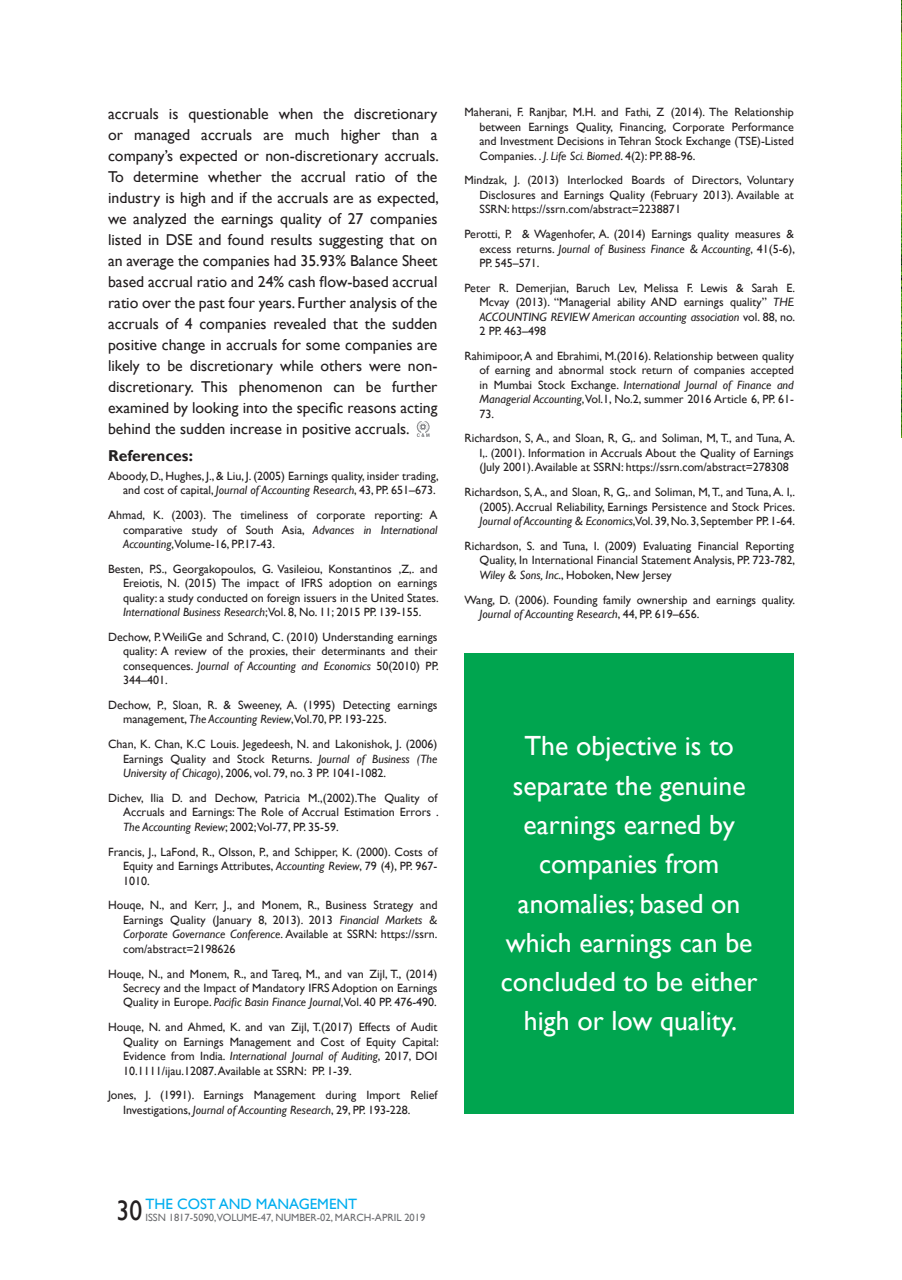
<style>
.page{position:relative;width:902px;height:1280px;background:#fff}
.page>*{position:absolute;margin:0;border:0;box-sizing:border-box;transform-origin:0 0}
.body_text{font:27.75px/39.3px "Gill Sans";color:#fff;text-align:center}
.body_text-2{font:15.75px/21px "Gill Sans";color:#231f20;text-align:justify}
.Reference_heading{font:700 15.75px "Gill Sans";color:#231f20}
.t1{font:15px "Gill Sans";color:#00aeef}
.reference_body{font:12px/14.4px "Gill Sans";color:#231f20;text-align:justify}
.t2{font:10.5px "Gill Sans";color:#6c6d70}
.s1{font-style:italic}
.s2{font-size:28.2px;color:#231f20}
</style>
<div class="page">
<svg style="left:416px;top:421px;width:13px;height:16px"></svg>
<div style="left:464px;top:653px;width:329px;height:461px;background:#00a54f"></div>
<img style="left:901px;top:0;width:1px;height:438px">
<p class="body_text-2" style="left:108px;top:103px;width:332px">accruals is questionable when the discretionary or managed accruals are much higher than a company’s expected or non-discretionary accruals.<br>To determine whether the accrual ratio of the industry is high and if the accruals are as expected, we analyzed the earnings quality of 27 companies listed in DSE and found results suggesting that on an average the companies had 35.93% Balance Sheet based accrual ratio and 24% cash flow-based accrual ratio over the past four years. Further analysis of the accruals of 4 companies revealed that the sudden positive change in accruals for some companies are likely to be discretionary while others were non&shy;discretionary. This phenomenon can be further examined by looking into the specific reasons acting behind the sudden increase in positive accruals.</p>
<p class="Reference_heading" style="left:108px;top:446px;width:86px">References:</p>
<p class="reference_body" style="left:108px;top:468px;width:332px;text-align:right">Aboody, D., Hughes, J., &amp; Liu, J. (2005) Earnings quality, insider trading, and cost of capital, <span class="s1">Journal of Accounting Research</span>, 43, PP. 651–673.</p>
<p class="reference_body" style="left:123px;top:508px;width:316px;text-indent:-15px">Ahmad, K. (2003). The timeliness of corporate reporting: A comparative study of South Asia, <span class="s1">Advances in International Accounting</span>,Volume-16, PP.17-43.</p>
<p class="reference_body" style="left:123px;top:561px;width:317px;text-indent:-15px">Besten, P.S., Georgakopoulos, G. Vasileiou, Konstantinos ,Z,. and Ereiotis, N. (2015) The impact of IFRS adoption on earnings quality: a study conducted on foreign issuers in the United States.<br><span class="s1">International Business Research</span>;Vol. 8, No. 11; 2015 PP. 139-155.</p>
<p class="reference_body" style="left:123px;top:630px;width:317px;text-indent:-15px">Dechow, P. WeiliGe and Schrand, C. (2010) Understanding earnings quality: A review of the proxies, their determinants and their consequences. <span class="s1">Journal of Accounting and Economics</span> 50(2010) PP.<br>344–401.</p>
<p class="reference_body" style="left:123px;top:698px;width:316px;text-indent:-15px">Dechow, P., Sloan, R. &amp; Sweeney, A. (1995) Detecting earnings management, <span class="s1">The Accounting Review</span>,Vol.70, PP. 193-225.</p>
<p class="reference_body" style="left:123px;top:737px;width:316px;text-indent:-15px">Chan, K. Chan, K.C Louis. Jegedeesh, N. and Lakonishok, J. (2006)<br>Earnings Quality and Stock Returns. <span class="s1">Journal of Business (The University of Chicago)</span>, 2006, vol. 79, no. 3 PP. 1041-1082.</p>
<p class="reference_body" style="left:123px;top:791px;width:317px;text-indent:-15px">Dichev, Ilia D. and Dechow, Patricia M.,(2002).The Quality of Accruals and Earnings: The Role of Accrual Estimation Errors .<br><span class="s1">The Accounting Review</span>; 2002;Vol-77, PP. 35-59.</p>
<p class="reference_body" style="left:123px;top:844px;width:316px;text-indent:-15px">Francis, J., LaFond, R., Olsson, P., and Schipper, K. (2000). Costs of Equity and Earnings Attributes, <span class="s1">Accounting Review</span>, 79 (4), PP. 967- 1010.</p>
<p class="reference_body" style="left:123px;top:898px;width:316px;text-indent:-15px">Houqe, N., and Kerr, J., and Monem, R., Business Strategy and Earnings Quality (January 8, 2013). 2013 <span class="s1">Financial Markets &amp; Corporate Governance Conference</span>. Available at SSRN: https://ssrn. com/abstract=2198626</p>
<p class="reference_body" style="left:123px;top:966px;width:316px;text-indent:-15px">Houqe, N., and Monem, R., and Tareq, M., and van Zijl, T., (2014)<br>Secrecy and the Impact of Mandatory IFRS Adoption on Earnings Quality in Europe. <span class="s1">Pacific Basin Finance Journal</span>,Vol. 40 PP. 476-490.</p>
<p class="reference_body" style="left:123px;top:1020px;width:317px;text-indent:-15px">Houqe, N. and Ahmed, K. and van Zijl, T.(2017) Effects of Audit Quality on Earnings Management and Cost of Equity Capital:<br>Evidence from India. <span class="s1">International Journal of Auditing</span>, 2017, DOI 10.1111/ijau.12087. Available at SSRN: PP. 1-39.</p>
<p class="reference_body" style="left:123px;top:1088px;width:316px;text-indent:-15px">Jones, J. (1991). Earnings Management during Import Relief<br>Investigations, <span class="s1">Journal of Accounting Research</span>, 29, PP. 193-228.</p>
<p class="reference_body" style="left:479px;top:105px;width:316px;text-indent:-15px">Maherani, F. Ranjbar, M.H. and Fathi, Z (2014). The Relationship between Earnings Quality, Financing, Corporate Performance and Investment Decisions in Tehran Stock Exchange (TSE)-Listed Companies. . <span class="s1">J. Life Sci. Biomed</span>. 4(2): PP. 88-96.</p>
<p class="reference_body" style="left:479px;top:173px;width:316px;text-indent:-15px">Mindzak, J. (2013) Interlocked Boards of Directors, Voluntary Disclosures and Earnings Quality (February 2013). Available at SSRN: https://ssrn.com/abstract=2238871</p>
<p class="reference_body" style="left:479px;top:227px;width:317px;text-indent:-15px">Perotti, P. &amp; Wagenhofer, A. (2014) Earnings quality measures &amp; excess returns. <span class="s1">Journal of Business Finance &amp; Accounting</span>, 41(5-6), PP. 545–571.</p>
<p class="reference_body" style="left:479px;top:280px;width:317px;text-indent:-15px">Peter R. Demerjian, Baruch Lev, Melissa F. Lewis &amp; Sarah E.<br>Mcvay (2013). “Managerial ability AND earnings quality” <span class="s1">THE ACCOUNTING REVIEW American accounting association</span> vol. 88, no.<br>2 PP. 463–498</p>
<p class="reference_body" style="left:479px;top:349px;width:316px;text-indent:-15px">Rahimipoor, A and Ebrahimi, M.(2016). Relationship between quality of earning and abnormal stock return of companies accepted in Mumbai Stock Exchange. <span class="s1">International Journal of Finance and Managerial Accounting</span>, Vol.1, No.2, summer 2016 Article 6, PP. 61- 73.</p>
<p class="reference_body" style="left:479px;top:431px;width:317px;text-indent:-15px">Richardson, S, A., and Sloan, R, G,. and Soliman, M, T., and Tuna, A.<br>I,. (2001). Information in Accruals About the Quality of Earnings (July 2001). Available at SSRN: https://ssrn.com/abstract=278308</p>
<p class="reference_body" style="left:479px;top:485px;width:317px;text-indent:-15px">Richardson, S, A., and Sloan, R, G,. and Soliman, M, T., and Tuna, A. I,. (2005). Accrual Reliability, Earnings Persistence and Stock Prices.<br><span class="s1">Journal of Accounting &amp; Economics</span>,Vol. 39, No. 3, September PP. 1-64.</p>
<p class="reference_body" style="left:479px;top:538px;width:317px;text-indent:-15px">Richardson, S. and Tuna, I. (2009) Evaluating Financial Reporting Quality, In International Financial Statement Analysis, PP. 723-782, <span class="s1">Wiley &amp; Sons, Inc</span>., Hoboken, New Jersey</p>
<p class="reference_body" style="left:479px;top:592px;width:317px;text-indent:-15px">Wang, D. (2006). Founding family ownership and earnings quality.<br><span class="s1">Journal of Accounting Research</span>, 44, PP. 619–656.</p>
<p class="body_text" style="left:500px;top:726px;width:258px">The objective is to separate the genuine earnings earned by companies from anomalies; based on which earnings can be concluded to be either high or low quality.</p>
<p class="t1" style="left:117px;top:1195px;width:242px"><span class="s2">30</span> THE COST AND MANAGEMENT</p>
<p class="t2" style="left:145px;top:1211px;width:281px">ISSN 1817-5090,VOLUME-47, NUMBER-02, MARCH-APRIL 2019</p>
</div>
